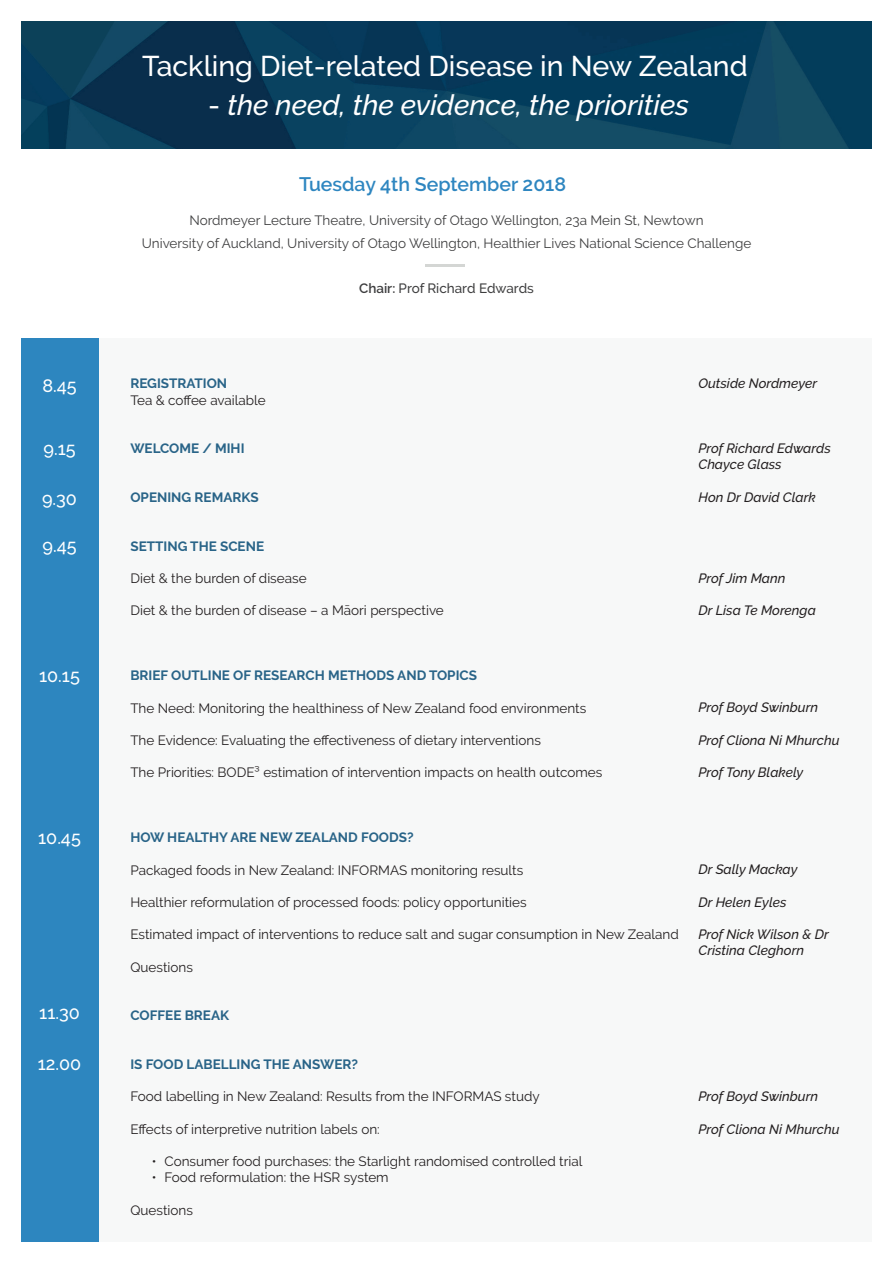
<style>
.page{position:relative;width:893px;height:1263px;background:#fff}
.page>*{position:absolute;margin:0;border:0;box-sizing:border-box;transform-origin:0 0}
.t1{font:500 28.5px "Raleway";color:#fff}
.t2{font:italic 500 28.5px "Raleway";color:#fff}
.t3{font:600 19.5px "Raleway";color:#2e86c0}
.t4{font:500 18px "Raleway";color:#fff}
.t5{font:13.5px "Raleway";color:#231f20}
.t6{font:italic 500 13.5px/16.2px "Raleway";color:#231f20}
.t7{font:700 13.5px "Raleway";color:#296488}
.t8{font:13.5px/22.5px "Raleway";color:#3e3e3f;text-align:center}
.t9{font:500 13.5px "Raleway";color:#3e3e3f}
.s1{font-style:normal}
.s2{font-weight:600}
</style>
<div class="page">
<div style="left:21px;top:338px;width:851px;height:904px;background:#f7f8f8"></div>
<div style="left:21px;top:338px;width:78px;height:904px;background:#2d86bf"></div>
<img style="left:21px;top:21px;width:850px;height:128px">
<hr style="left:425px;top:264px;width:40px;height:3px;background:#d4d6d4">
<h1 class="t1" style="left:142px;top:50px;width:607px">Tackling Diet-related Disease in New Zealand</h1>
<h1 class="t2" style="left:208px;top:89px;width:482px"><span class="s1">-</span> the need, the evidence, the priorities</h1>
<h2 class="t3" style="left:299px;top:173px;width:269px">Tuesday 4th September 2018</h2>
<p class="t8" style="left:142px;top:209px;width:611px">Nordmeyer Lecture Theatre, University of Otago Wellington, 23a Mein St, Newtown<br>University of Auckland, University of Otago Wellington, Healthier Lives National Science Challenge</p>
<p class="t9" style="left:359px;top:280px;width:176px"><span class="s2">Chair:</span> Prof Richard Edwards</p>
<h3 class="t4" style="left:42px;top:376px;width:36px">8.45</h3>
<h3 class="t4" style="left:43px;top:438px;width:34px">9.15</h3>
<h3 class="t4" style="left:42px;top:489px;width:37px">9.30</h3>
<h3 class="t4" style="left:42px;top:535px;width:36px">9.45</h3>
<p class="t7" style="left:130px;top:376px;width:98px">REGISTRATION</p>
<p class="t5" style="left:130px;top:392px;width:137px">Tea &amp; coffee available</p>
<p class="t7" style="left:130px;top:441px;width:116px">WELCOME / MIHI</p>
<p class="t7" style="left:130px;top:489px;width:130px">OPENING REMARKS</p>
<p class="t7" style="left:130px;top:538px;width:135px">SETTING THE SCENE</p>
<p class="t5" style="left:130px;top:570px;width:178px">Diet &amp; the burden of disease</p>
<p class="t5" style="left:130px;top:603px;width:315px">Diet &amp; the burden of disease – a Māori perspective</p>
<p class="t6" style="left:698px;top:375px;width:120px">Outside Nordmeyer</p>
<p class="t6" style="left:698px;top:440px;width:134px">Prof Richard Edwards<br>Chayce Glass</p>
<p class="t6" style="left:698px;top:489px;width:119px">Hon Dr David Clark</p>
<p class="t6" style="left:698px;top:570px;width:88px">Prof Jim Mann</p>
<p class="t6" style="left:698px;top:602px;width:119px">Dr Lisa Te Morenga</p>
<h3 class="t4" style="left:39px;top:665px;width:42px">10.15</h3>
<p class="t7" style="left:130px;top:668px;width:348px">BRIEF OUTLINE OF RESEARCH METHODS AND TOPICS</p>
<p class="t5" style="left:130px;top:700px;width:457px">The Need: Monitoring the healthiness of New Zealand food environments</p>
<p class="t5" style="left:130px;top:732px;width:412px">The Evidence: Evaluating the effectiveness of dietary interventions</p>
<p class="t5" style="left:130px;top:765px;width:473px">The Priorities: BODE³ estimation of intervention impacts on health outcomes</p>
<p class="t6" style="left:698px;top:699px;width:121px">Prof Boyd Swinburn</p>
<p class="t6" style="left:698px;top:732px;width:142px">Prof Cliona Ni Mhurchu</p>
<p class="t6" style="left:698px;top:764px;width:106px">Prof Tony Blakely</p>
<h3 class="t4" style="left:38px;top:827px;width:44px">10.45</h3>
<h3 class="t4" style="left:39px;top:1002px;width:42px">11.30</h3>
<h3 class="t4" style="left:38px;top:1053px;width:45px">12.00</h3>
<p class="t7" style="left:130px;top:830px;width:285px">HOW HEALTHY ARE NEW ZEALAND FOODS?</p>
<p class="t5" style="left:130px;top:862px;width:394px">Packaged foods in New Zealand: INFORMAS monitoring results</p>
<p class="t5" style="left:130px;top:894px;width:398px">Healthier reformulation of processed foods: policy opportunities</p>
<p class="t5" style="left:130px;top:927px;width:550px">Estimated impact of interventions to reduce salt and sugar consumption in New Zealand</p>
<p class="t5" style="left:130px;top:959px;width:64px">Questions</p>
<p class="t7" style="left:130px;top:1008px;width:100px">COFFEE BREAK</p>
<p class="t7" style="left:130px;top:1056px;width:229px">IS FOOD LABELLING THE ANSWER?</p>
<p class="t5" style="left:130px;top:1089px;width:411px">Food labelling in New Zealand: Results from the INFORMAS study</p>
<p class="t5" style="left:130px;top:1121px;width:251px">Effects of interpretive nutrition labels on:</p>
<p class="t5" style="left:152px;top:1153px;width:432px">• Consumer food purchases: the Starlight randomised controlled trial</p>
<p class="t5" style="left:152px;top:1170px;width:239px">• Food reformulation: the HSR system</p>
<p class="t5" style="left:130px;top:1202px;width:64px">Questions</p>
<p class="t6" style="left:698px;top:861px;width:101px">Dr Sally Mackay</p>
<p class="t6" style="left:698px;top:894px;width:89px">Dr Helen Eyles</p>
<p class="t6" style="left:698px;top:926px;width:132px">Prof Nick Wilson &amp; Dr<br>Cristina Cleghorn</p>
<p class="t6" style="left:698px;top:1088px;width:121px">Prof Boyd Swinburn</p>
<p class="t6" style="left:698px;top:1121px;width:142px">Prof Cliona Ni Mhurchu</p>
</div>
